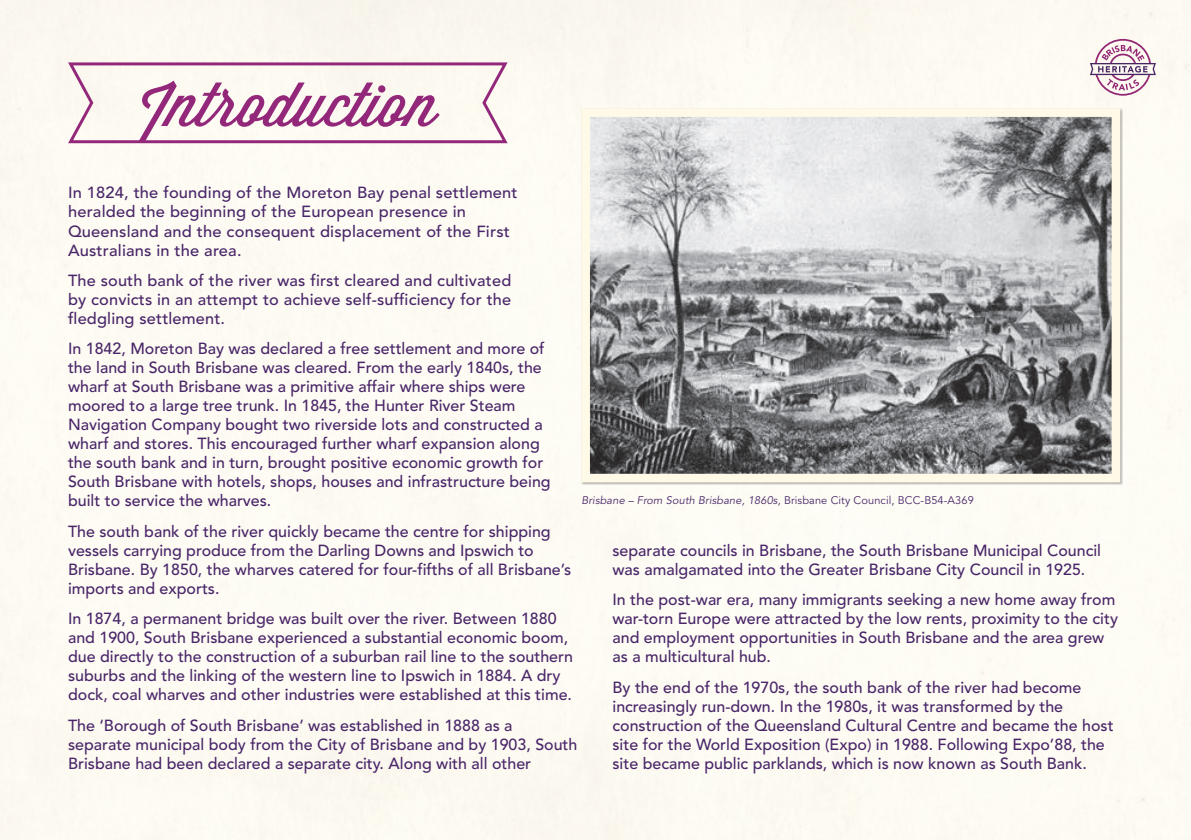
<style>
.page{position:relative;width:1191px;height:840px;background:#fff}
.page>*{position:absolute;margin:0;border:0;box-sizing:border-box;transform-origin:0 0}
.t1{font:60.4px "Wisdom Script AI";color:#93287b}
.Body{font:500 16px/19px "Avenir";color:#492669}
.Photo_Caption{font:italic 11px "Avenir";letter-spacing:.01em;color:#492669}
.s1{font-style:normal}
</style>
<div class="page">
<div style="left:0;top:0;width:1191px;height:839px;background:#fdfbf3"></div>
<svg style="left:66px;top:60px;width:444px;height:85px"></svg>
<img style="left:591px;top:118px;width:519px;height:354px">
<div style="left:581px;top:108px;width:539px;height:374px;border:9px solid #fefae7"></div>
<p class="t1" style="left:138px;top:58px;width:300px">Introduction</p>
<p class="Body" style="left:68px;top:184px;width:451px">In 1824, the founding of the Moreton Bay penal settlement heralded the beginning of the European presence in Queensland and the consequent displacement of the First Australians in the area.</p>
<p class="Body" style="left:68px;top:271px;width:445px;text-align:justify">The south bank of the river was first cleared and cultivated by convicts in an attempt to achieve self-sufficiency for the fledgling settlement.</p>
<p class="Body" style="left:68px;top:339px;width:484px">In 1842, Moreton Bay was declared a free settlement and more of the land in South Brisbane was cleared. From the early 1840s, the wharf at South Brisbane was a primitive affair where ships were moored to a large tree trunk. In 1845, the Hunter River Steam Navigation Company bought two riverside lots and constructed a wharf and stores. This encouraged further wharf expansion along the south bank and in turn, brought positive economic growth for South Brisbane with hotels, shops, houses and infrastructure being built to service the wharves.</p>
<p class="Body" style="left:68px;top:522px;width:504px">The south bank of the river quickly became the centre for shipping vessels carrying produce from the Darling Downs and Ipswich to Brisbane. By 1850, the wharves catered for four-fifths of all Brisbane’s imports and exports.</p>
<p class="Body" style="left:68px;top:609px;width:506px">In 1874, a permanent bridge was built over the river. Between 1880 and 1900, South Brisbane experienced a substantial economic boom, due directly to the construction of a suburban rail line to the southern suburbs and the linking of the western line to Ipswich in 1884. A dry dock, coal wharves and other industries were established at this time.</p>
<p class="Body" style="left:68px;top:715px;width:511px">The ‘Borough of South Brisbane’ was established in 1888 as a separate municipal body from the City of Brisbane and by 1903, South<br>Brisbane had been declared a separate city. Along with all other</p>
<p class="Photo_Caption" style="left:581px;top:493px;width:394px">Brisbane – From South Brisbane, 1860s, <span class="s1">Brisbane City Council, BCC-B54-A369</span></p>
<p class="Body" style="left:612px;top:541px;width:490px">separate councils in Brisbane, the South Brisbane Municipal Council was amalgamated into the Greater Brisbane City Council in 1925.</p>
<p class="Body" style="left:612px;top:590px;width:507px">In the post-war era, many immigrants seeking a new home away from war-torn Europe were attracted by the low rents, proximity to the city and employment opportunities in South Brisbane and the area grew as a multicultural hub.</p>
<p class="Body" style="left:612px;top:677px;width:502px">By the end of the 1970s, the south bank of the river had become increasingly run-down. In the 1980s, it was transformed by the construction of the Queensland Cultural Centre and became the host site for the World Exposition (Expo) in 1988. Following Expo’88, the site became public parklands, which is now known as South Bank.</p>
</div>
